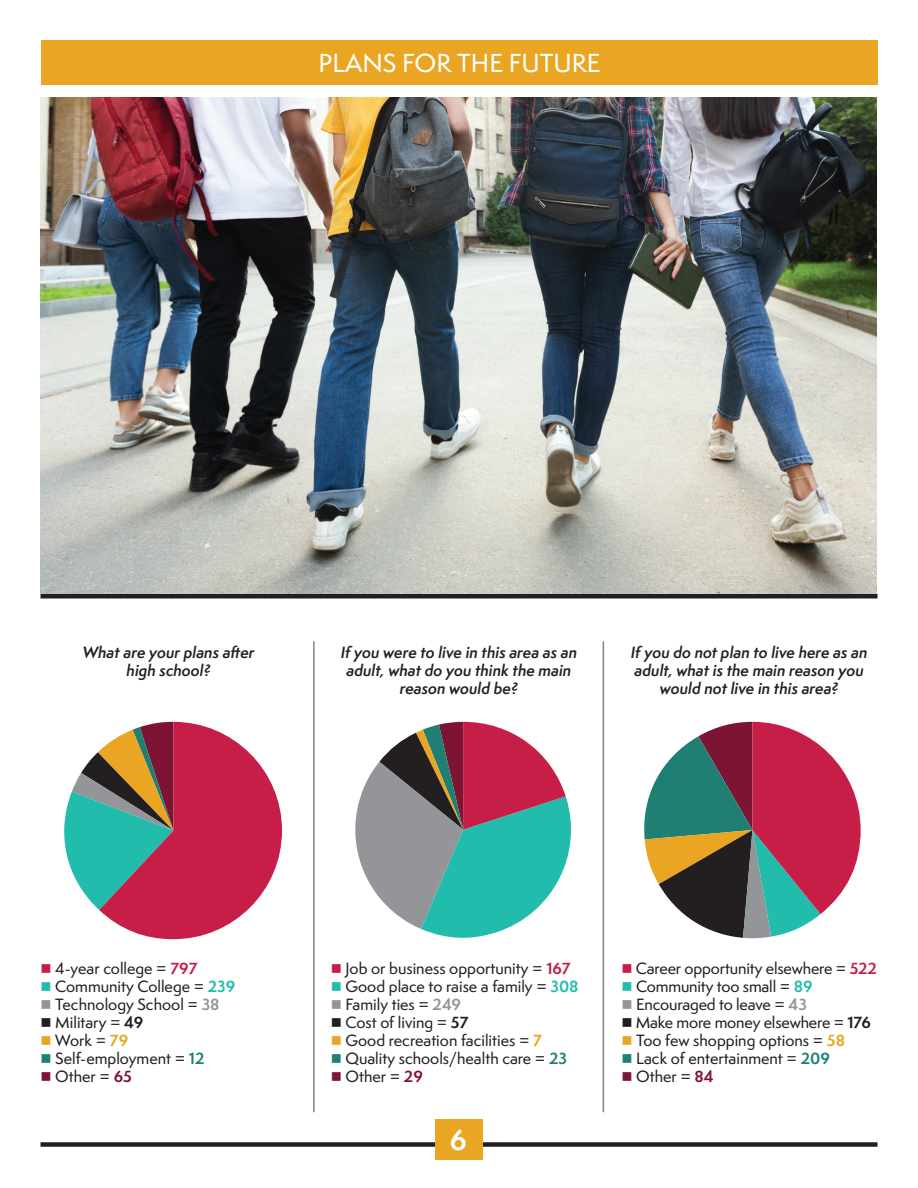
<style>
.page{position:relative;width:918px;height:1188px;background:#fff}
.page>*{position:absolute;margin:0;border:0;box-sizing:border-box;transform-origin:0 0}
.t1{font:700 27px "Semplicita Pro";color:#fff}
.t2{font:500 24px "Semplicita Pro";color:#fff}
.t3{font:500 15px "Semplicita Pro";color:#231f20}
.t4{font:italic 600 15px/18px "Semplicita Pro";color:#231f20;text-align:center}
.s1{color:#c61e48}
.s2{font-weight:700;color:#c71e48}
.s3{color:#22bcac}
.s4{font-weight:700;color:#22bcac}
.s5{color:#939698}
.s6{font-weight:700;color:#939698}
.s7{font-weight:700}
.s8{color:#eaa523}
.s9{font-weight:700;color:#eaa523}
.s10{color:#1c8173}
.s11{font-weight:700;color:#1c8173}
.s12{color:#7f1335}
.s13{font-weight:700;color:#7f1335}
</style>
<div class="page">
<div style="left:41px;top:40px;width:837px;height:45px;background:#eaa523"></div>
<hr style="left:313px;top:641px;width:2px;height:471px;background:#818285">
<hr style="left:603px;top:641px;width:1px;height:471px;background:#818285">
<svg style="left:64px;top:722px;width:218px;height:217px"></svg>
<svg style="left:355px;top:722px;width:215px;height:216px"></svg>
<svg style="left:644px;top:722px;width:217px;height:217px"></svg>
<div style="left:40px;top:1142px;width:838px;height:5px;background:#231f20"></div>
<hr style="left:40px;top:594px;width:838px;height:4px;background:#231f20">
<img style="left:40px;top:98px;width:837px;height:495px">
<div style="left:435px;top:1119px;width:47px;height:41px;background:#eaa523"></div>
<h2 class="t2" style="left:319px;top:46px;width:284px">PLANS FOR THE FUTURE</h2>
<p class="t4" style="left:83px;top:643px;width:173px">What are your plans after high school?</p>
<p class="t4" style="left:341px;top:643px;width:238px">If you were to live in this area as an adult, what do you think the main reason would be?</p>
<p class="t4" style="left:631px;top:643px;width:238px">If you do not plan to live here as an adult, what is the main reason you would not live in this area?</p>
<p class="t3" style="left:40px;top:958px;width:159px"><span class="s1">■</span> 4-year college = <span class="s2">797</span></p>
<p class="t3" style="left:40px;top:976px;width:196px"><span class="s3">■</span> Community College = <span class="s4">239</span></p>
<p class="t3" style="left:40px;top:994px;width:181px"><span class="s5">■</span> Technology School = <span class="s6">38</span></p>
<p class="t3" style="left:40px;top:1012px;width:104px">■ Military = <span class="s7">49</span></p>
<p class="t3" style="left:40px;top:1030px;width:89px"><span class="s8">■</span> Work = <span class="s9">79</span></p>
<p class="t3" style="left:40px;top:1048px;width:165px"><span class="s10">■</span> Self-employment = <span class="s11">12</span></p>
<p class="t3" style="left:40px;top:1066px;width:93px"><span class="s12">■</span> Other = <span class="s13">65</span></p>
<p class="t3" style="left:331px;top:958px;width:241px"><span class="s1">■</span> Job or business opportunity = <span class="s2">167</span></p>
<p class="t3" style="left:331px;top:976px;width:249px"><span class="s3">■</span> Good place to raise a family = <span class="s4">308</span></p>
<p class="t3" style="left:331px;top:994px;width:132px"><span class="s5">■</span> Family ties = <span class="s6">249</span></p>
<p class="t3" style="left:331px;top:1012px;width:139px">■ Cost of living = <span class="s7">57</span></p>
<p class="t3" style="left:331px;top:1030px;width:213px"><span class="s8">■</span> Good recreation facilities = <span class="s9">7</span></p>
<p class="t3" style="left:331px;top:1048px;width:238px"><span class="s10">■</span> Quality schools/health care = <span class="s11">23</span></p>
<p class="t3" style="left:331px;top:1066px;width:94px"><span class="s12">■</span> Other = <span class="s13">29</span></p>
<h1 class="t1" style="left:450px;top:1119px;width:19px">6</h1>
<p class="t3" style="left:621px;top:958px;width:257px"><span class="s1">■</span> Career opportunity elsewhere = <span class="s2">522</span></p>
<p class="t3" style="left:621px;top:976px;width:193px"><span class="s3">■</span> Community too small = <span class="s4">89</span></p>
<p class="t3" style="left:621px;top:994px;width:187px"><span class="s5">■</span> Encouraged to leave = <span class="s6">43</span></p>
<p class="t3" style="left:621px;top:1012px;width:251px">■ Make more money elsewhere = <span class="s7">176</span></p>
<p class="t3" style="left:621px;top:1030px;width:225px"><span class="s8">■</span> Too few shopping options = <span class="s9">58</span></p>
<p class="t3" style="left:621px;top:1048px;width:210px"><span class="s10">■</span> Lack of entertainment = <span class="s11">209</span></p>
<p class="t3" style="left:621px;top:1066px;width:94px"><span class="s12">■</span> Other = <span class="s13">84</span></p>
</div>
